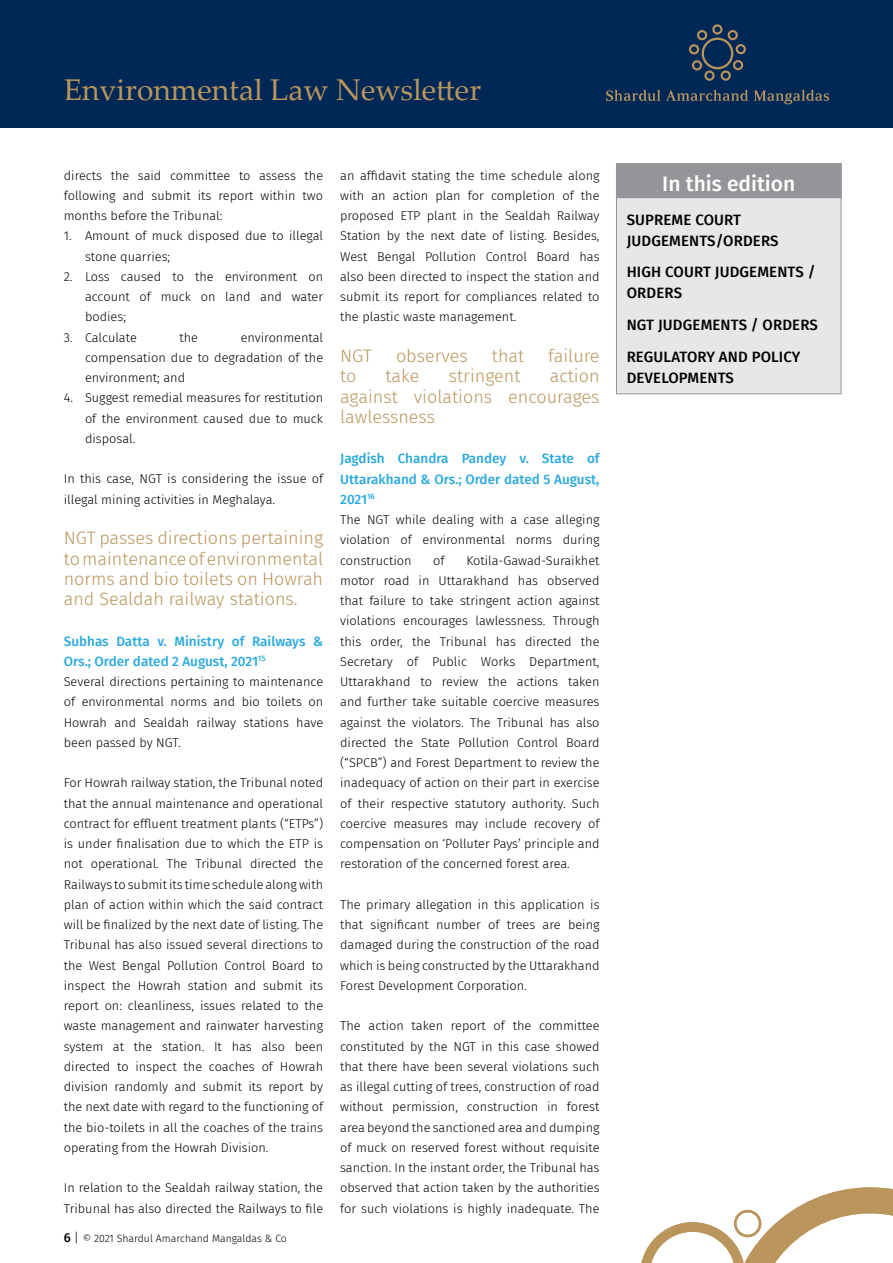
<style>
.page{position:relative;width:893px;height:1263px;background:#fff}
.page>*{position:absolute;margin:0;border:0;box-sizing:border-box;transform-origin:0 0}
.t1{font:30px "Palatino Linotype";color:#ba955c}
.t2{font:500 21px "Fira Sans";color:#fff}
.t3{font:300 18px/20.2px "Fira Sans";color:#ba955c;text-align:justify}
.t4{font:500 15px/21px "Fira Sans";letter-spacing:.01em;color:#000}
.t5{font:500 13.5px/20.2px "Fira Sans";color:#2aa9e0}
.t6{font:300 12.75px/20.2px "Fira Sans";color:#000;text-align:justify}
.t7{font:300 10.5px "Fira Sans";color:#000}
.s1{font-weight:500;font-size:12.75px}
.s2{font-size:12.75px}
</style>
<div class="page">
<div style="left:0;top:0;width:893px;height:128px;background:#002856"></div>
<svg style="left:606px;top:90px;width:54px;height:11px"></svg>
<svg style="left:666px;top:90px;width:82px;height:11px"></svg>
<svg style="left:754px;top:90px;width:75px;height:14px"></svg>
<svg style="left:689px;top:24px;width:57px;height:57px"></svg>
<div style="left:616px;top:163px;width:225px;height:231px;background:#e6e7e8;border:1px solid #939598"></div>
<div style="left:616px;top:164px;width:225px;height:34px;background:#939598"></div>
<div style="left:616px;top:163px;width:225px;height:35px;border:1px solid #939598"></div>
<svg style="left:641px;top:1187px;width:252px;height:76px"></svg>
<h1 class="t1" style="left:64px;top:68px;width:419px">Environmental Law Newsletter</h1>
<p class="t6" style="left:64px;top:165px;width:261px">directs the said committee to assess the following and submit its report within two months before the Tribunal:</p>
<p class="t6" style="left:85px;top:226px;width:240px;text-indent:-21px">1. Amount of muck disposed due to illegal stone quarries;</p>
<p class="t6" style="left:85px;top:266px;width:240px;text-indent:-21px">2. Loss caused to the environment on account of muck on land and water bodies;</p>
<p class="t6" style="left:64px;top:327px;width:75px">3. Calculate</p>
<p class="t6" style="left:179px;top:327px;width:20px">the</p>
<p class="t6" style="left:85px;top:327px;width:240px;text-indent:156px">environmental compensation due to degradation of the environment; and</p>
<p class="t6" style="left:85px;top:388px;width:240px;text-indent:-21px">4. Suggest remedial measures for restitution of the environment caused due to muck disposal.</p>
<p class="t6" style="left:64px;top:469px;width:261px">In this case, NGT is considering the issue of illegal mining activities in Meghalaya.</p>
<h3 class="t3" style="left:64px;top:528px;width:261px">NGT passes directions pertaining to maintenance of environmental norms and bio toilets on Howrah and Sealdah railway stations.</h3>
<p class="t5" style="left:64px;top:630px;width:261px">Subhas Datta v. Ministry of Railways &amp;<br>Ors.; Order dated 2 August, 2021<sup>15</sup></p>
<p class="t6" style="left:64px;top:671px;width:261px">Several directions pertaining to maintenance of environmental norms and bio toilets on Howrah and Sealdah railway stations have been passed by NGT.</p>
<p class="t6" style="left:64px;top:773px;width:261px">For Howrah railway station, the Tribunal noted that the annual maintenance and operational contract for effluent treatment plants (“ETPs”) is under finalisation due to which the ETP is not operational. The Tribunal directed the Railways to submit its time schedule along with plan of action within which the said contract will be finalized by the next date of listing. The Tribunal has also issued several directions to the West Bengal Pollution Control Board to inspect the Howrah station and submit its report on: cleanliness, issues related to the waste management and rainwater harvesting system at the station. It has also been directed to inspect the coaches of Howrah division randomly and submit its report by the next date with regard to the functioning of the bio-toilets in all the coaches of the trains operating from the Howrah Division.</p>
<p class="t6" style="left:64px;top:1177px;width:261px">In relation to the Sealdah railway station, the<br>Tribunal has also directed the Railways to file</p>
<p class="t7" style="left:64px;top:1231px;width:225px"><span class="s1">6</span> <span class="s2">|</span> © 2021 Shardul Amarchand Mangaldas &amp; Co</p>
<p class="t6" style="left:340px;top:165px;width:261px">an affidavit stating the time schedule along with an action plan for completion of the proposed ETP plant in the Sealdah Railway Station by the next date of listing. Besides, West Bengal Pollution Control Board has also been directed to inspect the station and submit its report for compliances related to the plastic waste management.</p>
<h3 class="t3" style="left:340px;top:345px;width:33px">NGT</h3>
<h3 class="t3" style="left:396px;top:345px;width:73px">observes</h3>
<h3 class="t3" style="left:492px;top:345px;width:34px">that</h3>
<h3 class="t3" style="left:548px;top:345px;width:53px">failure</h3>
<h3 class="t3" style="left:340px;top:366px;width:18px">to</h3>
<h3 class="t3" style="left:386px;top:366px;width:35px">take</h3>
<h3 class="t3" style="left:449px;top:366px;width:73px">stringent</h3>
<h3 class="t3" style="left:340px;top:366px;width:261px;text-indent:209px">action against violations encourages lawlessness</h3>
<p class="t5" style="left:340px;top:448px;width:261px;text-align:justify">Jagdish Chandra Pandey v. State of Uttarakhand &amp; Ors.; Order dated 5 August, 2021<sup>16</sup></p>
<p class="t6" style="left:340px;top:509px;width:261px">The NGT while dealing with a case alleging violation of environmental norms during construction</p>
<p class="t6" style="left:340px;top:550px;width:261px;text-indent:126px">Kotila-Gawad-Suraikhet motor road in Uttarakhand has observed that failure to take stringent action against violations encourages lawlessness. Through this order, the Tribunal has directed the Secretary of Public Works Department, Uttarakhand to review the actions taken and further take suitable coercive measures against the violators. The Tribunal has also directed the State Pollution Control Board (“SPCB”) and Forest Department to review the inadequacy of action on their part in exercise of their respective statutory authority. Such coercive measures may include recovery of compensation on ‘Polluter Pays’ principle and restoration of the concerned forest area.</p>
<p class="t6" style="left:340px;top:894px;width:261px">The primary allegation in this application is that significant number of trees are being damaged during the construction of the road which is being constructed by the Uttarakhand Forest Development Corporation.</p>
<p class="t6" style="left:340px;top:1015px;width:261px">The action taken report of the committee constituted by the NGT in this case showed that there have been several violations such as illegal cutting of trees, construction of road without permission, construction in forest area beyond the sanctioned area and dumping of muck on reserved forest without requisite sanction. In the instant order, the Tribunal has observed that action taken by the authorities for such violations is highly inadequate. The</p>
<p class="t6" style="left:433px;top:550px;width:13px">of</p>
<h2 class="t2" style="left:662px;top:166px;width:135px">In this edition</h2>
<p class="t4" style="left:627px;top:208px;width:153px">SUPREME COURT<br>JUDGEMENTS/ORDERS</p>
<p class="t4" style="left:627px;top:261px;width:190px">HIGH COURT JUDGEMENTS /<br>ORDERS</p>
<p class="t4" style="left:627px;top:308px;width:193px;line-height:31.7px">NGT JUDGEMENTS / ORDERS<br>REGULATORY AND POLICY</p>
<p class="t4" style="left:627px;top:366px;width:109px">DEVELOPMENTS</p>
</div>
